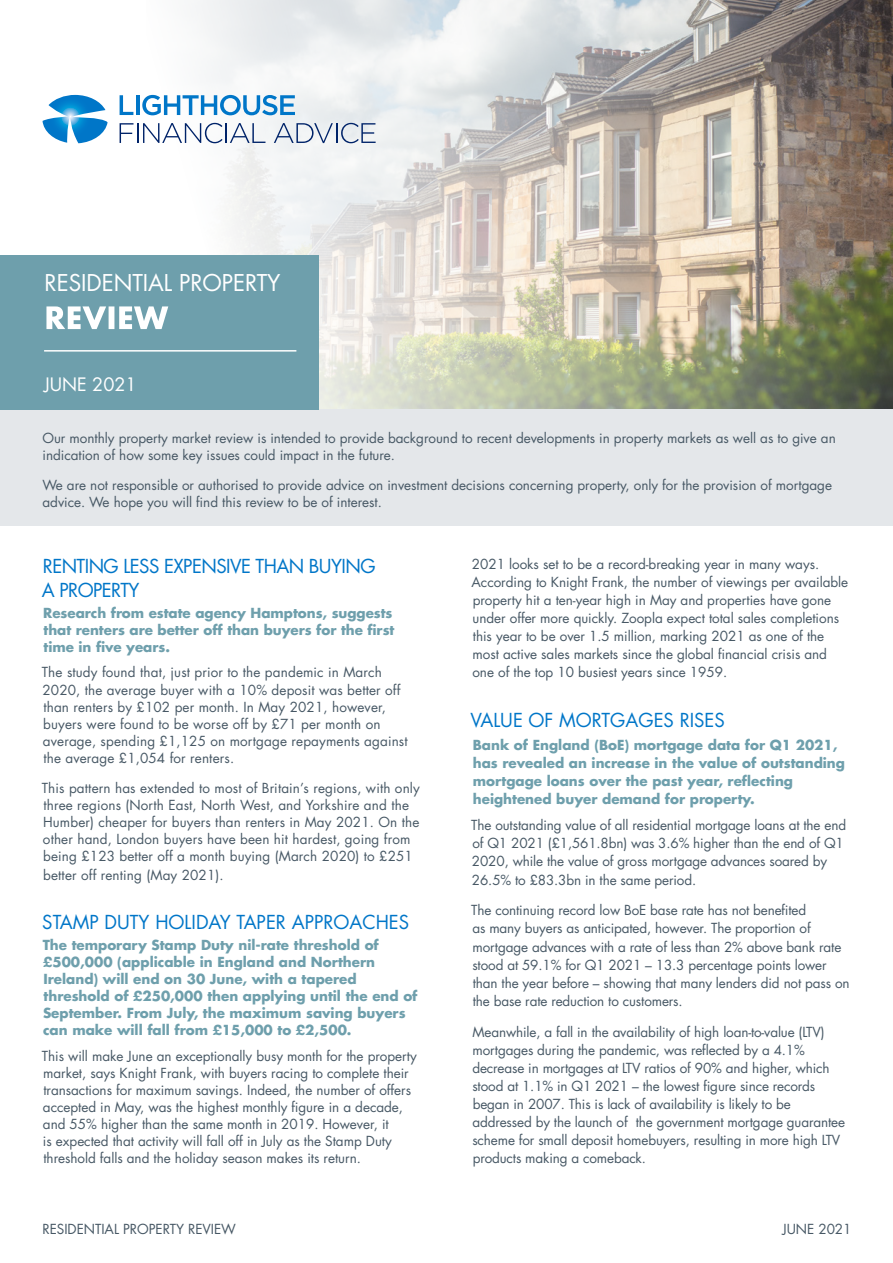
<style>
.page{position:relative;width:893px;height:1263px;background:#fff}
.page>*{position:absolute;margin:0;border:0;box-sizing:border-box;transform-origin:0 0}
.body_text{font:22.5px "Futura LT";letter-spacing:-.005em;color:#fff}
.heading_2{font:18.75px "Futura LT";color:#0076c8}
.heading_2-2{font:18.75px/23.4px "Futura LT";letter-spacing:-.03em;color:#0076c8}
.DATE{font:18px "Futura LT";color:#fff}
.body_text-2{font:13.5px/18px "Futura LT";letter-spacing:-.005em;color:#475865}
.intro_text{font:700 13.5px/17.1px "Futura LT";color:#6e9fac}
</style>
<div class="page">
<img style="left:42px;top:0;width:851px;height:409px">
<svg style="left:43px;top:95px;width:65px;height:48px"></svg>
<svg style="left:120px;top:123px;width:103px;height:20px"></svg>
<hr style="left:225px;top:123px;width:2px;height:20px;background:#002369">
<svg style="left:230px;top:123px;width:35px;height:20px"></svg>
<svg style="left:274px;top:123px;width:102px;height:20px"></svg>
<svg style="left:120px;top:95px;width:13px;height:20px"></svg>
<hr style="left:136px;top:95px;width:3px;height:20px;background:#0076c8">
<svg style="left:142px;top:95px;width:153px;height:20px"></svg>
<div style="left:0;top:409px;width:893px;height:117px;background:#e4e7ea"></div>
<div style="left:0;top:255px;width:319px;height:154px;background:#6e9fac"></div>
<svg style="left:46px;top:306px;width:122px;height:23px"></svg>
<hr style="left:44px;top:350px;width:252px;height:2px;background:#fff">
<p class="body_text" style="left:45px;top:268px;width:237px">RESIDENTIAL PROPERTY</p>
<p class="DATE" style="left:44px;top:373px;width:94px">JUNE 2021</p>
<p class="body_text-2" style="left:43px;top:429px;width:795px;line-height:17.2px">Our monthly property market review is intended to provide background to recent developments in property markets as well as to give an indication of how some key issues could impact in the future.</p>
<p class="body_text-2" style="left:43px;top:476px;width:791px;line-height:17.2px">We are not responsible or authorised to provide advice on investment decisions concerning property, only for the provision of mortgage advice. We hope you will find this review to be of interest.</p>
<p class="heading_2-2" style="left:42px;top:555px;width:335px">RENTING LESS EXPENSIVE THAN BUYING<br>A PROPERTY</p>
<p class="intro_text" style="left:43px;top:604px;width:353px">Research from estate agency Hamptons, suggests that renters are better off than buyers for the first time in five years.</p>
<p class="body_text-2" style="left:42px;top:664px;width:367px;line-height:17.1px">The study found that, just prior to the pandemic in March 2020, the average buyer with a 10% deposit was better off than renters by £102 per month. In May 2021, however, buyers were found to be worse off by £71 per month on average, spending £1,125 on mortgage repayments against the average £1,054 for renters.</p>
<p class="body_text-2" style="left:42px;top:779px;width:379px;line-height:17.1px">This pattern has extended to most of Britain’s regions, with only three regions (North East, North West, and Yorkshire and the Humber) cheaper for buyers than renters in May 2021. On the other hand, London buyers have been hit hardest, going from being £123 better off a month buying (March 2020) to £251</p>
<p class="body_text-2" style="left:43px;top:866px;width:182px">better off renting (May 2021).</p>
<p class="heading_2" style="left:42px;top:910px;width:368px">STAMP DUTY HOLIDAY TAPER APPROACHES</p>
<p class="intro_text" style="left:43px;top:936px;width:376px">The temporary Stamp Duty nil-rate threshold of £500,000 (applicable in England and Northern Ireland) will end on 30 June, with a tapered threshold of £250,000 then applying until the end of September. From July, the maximum saving buyers can make will fall from £15,000 to £2,500.</p>
<p class="body_text-2" style="left:42px;top:1047px;width:377px;line-height:17.1px">This will make June an exceptionally busy month for the property market, says Knight Frank, with buyers racing to complete their transactions for maximum savings. Indeed, the number of offers accepted in May, was the highest monthly figure in a decade, and 55% higher than the same month in 2019. However, it<br>is expected that activity will fall off in July as the Stamp Duty threshold falls and the holiday season makes its return.</p>
<p class="body_text-2" style="left:472px;top:555px;width:378px">2021 looks set to be a record-breaking year in many ways.<br>According to Knight Frank, the number of viewings per available property hit a ten-year high in May and properties have gone under offer more quickly. Zoopla expect total sales completions this year to be over 1.5 million, marking 2021 as one of the most active sales markets since the global financial crisis and one of the top 10 busiest years since 1959.</p>
<p class="heading_2" style="left:471px;top:708px;width:256px">VALUE OF MORTGAGES RISES</p>
<p class="intro_text" style="left:473px;top:735px;width:374px;line-height:18px">Bank of England (BoE) mortgage data for Q1 2021, has revealed an increase in the value of outstanding mortgage loans over the past year, reflecting heightened buyer demand for property.</p>
<p class="body_text-2" style="left:471px;top:816px;width:376px">The outstanding value of all residential mortgage loans at the end of Q1 2021 (£1,561.8bn) was 3.6% higher than the end of Q1<br>2020, while the value of gross mortgage advances soared by 26.5% to £83.3bn in the same period.</p>
<p class="body_text-2" style="left:471px;top:901px;width:380px">The continuing record low BoE base rate has not benefited<br>as many buyers as anticipated, however. The proportion of mortgage advances with a rate of less than 2% above bank rate stood at 59.1% for Q1 2021 – 13.3 percentage points lower than the year before – showing that many lenders did not pass on the base rate reduction to customers.</p>
<p class="body_text-2" style="left:472px;top:1023px;width:374px">Meanwhile, a fall in the availability of high loan-to-value (LTV) mortgages during the pandemic, was reflected by a 4.1% decrease in mortgages at LTV ratios of 90% and higher, which stood at 1.1% in Q1 2021 – the lowest figure since records began in 2007. This is lack of availability is likely to be addressed by the launch of the government mortgage guarantee scheme for small deposit homebuyers, resulting in more high LTV products making a comeback.</p>
<p class="body_text-2" style="left:43px;top:1220px;width:195px">RESIDENTIAL PROPERTY REVIEW</p>
<p class="body_text-2" style="left:782px;top:1220px;width:71px">JUNE 2021</p>
</div>
